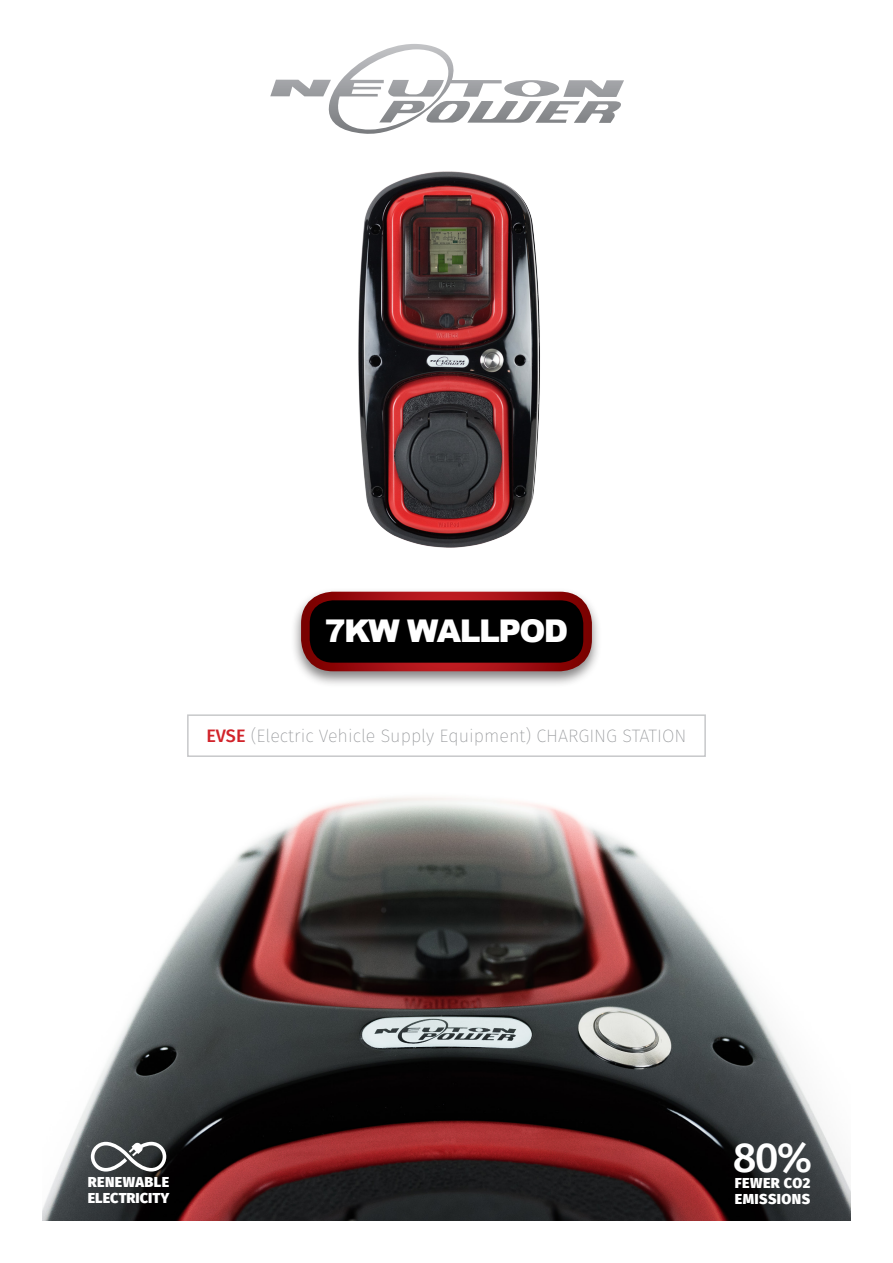
<style>
.page{position:relative;width:893px;height:1263px;background:#fff}
.page>*{position:absolute;margin:0;border:0;box-sizing:border-box;transform-origin:0 0}
.t1{font:500 42px "Fira Sans";color:#fff}
.t2{font:900 31.35px "Arial";letter-spacing:-.05em;color:#fff}
.t3{font:200 18px "Fira Sans";color:#939598}
.t4{font:800 14.4px/15.6px "Fira Sans";color:#fff}
.t5{font:800 14.4px "Fira Sans";letter-spacing:.03em;color:#fff}
.s1{font-weight:500;color:#d1232a}
</style>
<div class="page">
<img style="left:43px;top:797px;width:807px;height:423px">
<img style="left:358px;top:171px;width:182px;height:377px">
<img style="left:270px;top:44px;width:354px;height:90px">
<div style="left:291px;top:588px;width:311px;height:99px;background:#231f20;opacity:.55"></div>
<div style="left:305px;top:596px;width:283px;height:71px;background:#000;border-radius:28px"></div>
<div style="left:301px;top:592px;width:291px;height:79px;border:9px solid #fff;border-radius:28px"></div>
<div style="left:187px;top:714px;width:519px;height:43px;border:2px solid #c7c8ca"></div>
<svg style="left:91px;top:1142px;width:75px;height:29px"></svg>
<p class="t2" style="left:325px;top:608px;width:245px">7KW WALLPOD</p>
<p class="t3" style="left:206px;top:723px;width:482px"><span class="s1">EVSE</span> (Electric Vehicle Supply Equipment) CHARGING STATION</p>
<p class="t1" style="left:733px;top:1128px;width:81px">80%</p>
<p class="t4" style="left:88px;top:1174px;width:83px">RENEWABLE<br>ELECTRICITY</p>
<p class="t5" style="left:735px;top:1173px;width:77px">FEWER CO2</p>
<p class="t5" style="left:735px;top:1189px;width:77px">EMISSIONS</p>
</div>
